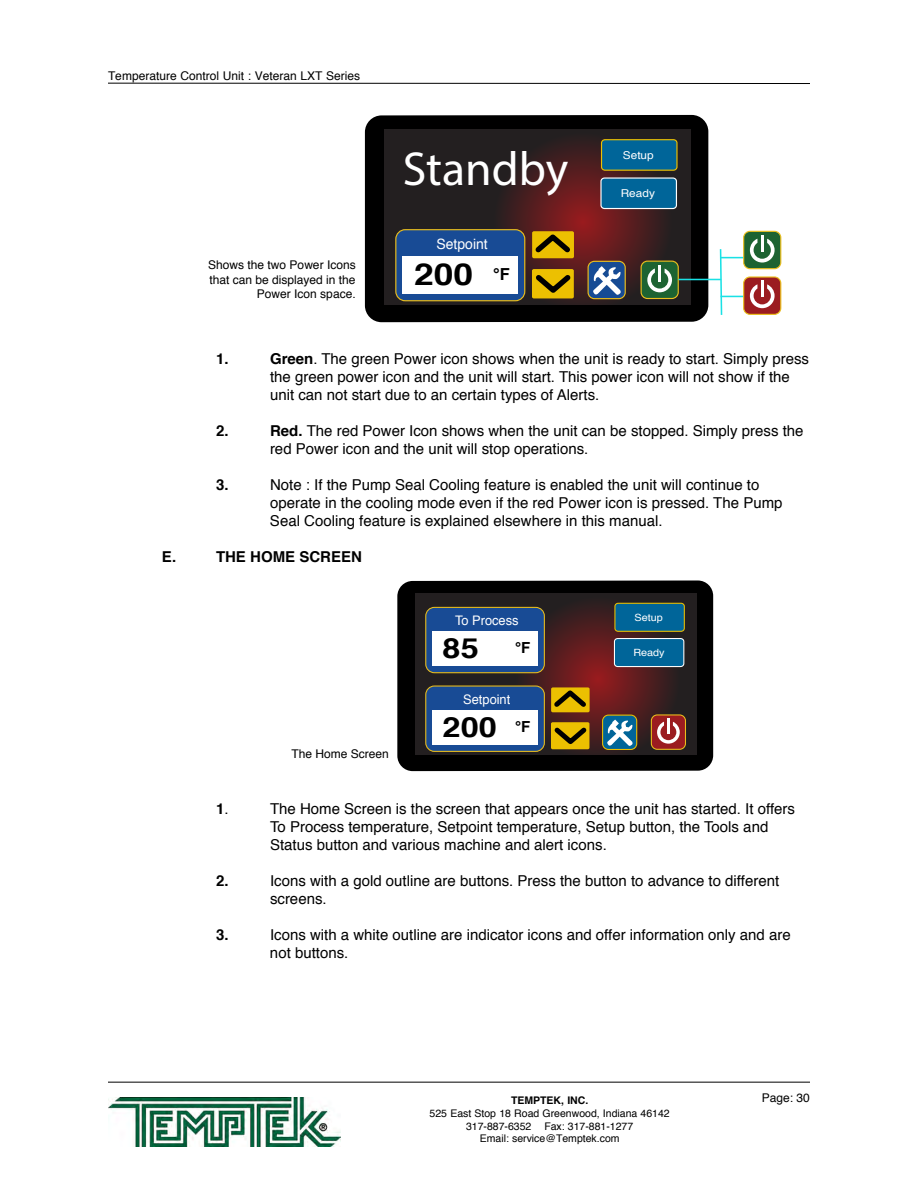
<style>
.page{position:relative;width:918px;height:1188px;background:#fff}
.page>*{position:absolute;margin:0;border:0;box-sizing:border-box;transform-origin:0 0}
.t1{font:47.85px "Myriad Pro";color:#fff}
.t2{font:700 30.15px "Helvetica";color:#000;scale:1.17 1}
.t3{font:700 27.75px "Helvetica";color:#000;scale:1.17 1}
.t4{font:700 15.3px "Helvetica";color:#000}
.t5{font:15px/18px "Helvetica";color:#000}
.t6{font:700 15px "Helvetica";color:#000}
.t7{font:14.25px "Helvetica";color:#fff}
.t8{font:13.2px "Helvetica";color:#fff}
.t9{font:12px/14.4px "Helvetica";color:#000;text-align:right}
.t10{font:10.8px "Helvetica";color:#fff;scale:1.09 1}
.t11{font:10.5px/12.6px "Helvetica";color:#000;text-align:center}
.t12{font:700 10.5px "Helvetica";color:#000}
.t13{font:9.9px "Helvetica";color:#fff;scale:1.09 1}
.s1{font-weight:700}
.s2{font-weight:400}
</style>
<div class="page">
<hr style="left:108px;top:83px;width:702px;height:1px;background:#000">
<hr style="left:108px;top:1082px;width:702px;height:1px;background:#000">
<img style="left:108px;top:1098px;width:232px;height:48px">
<svg style="left:365px;top:115px;width:343px;height:207px;background:#060606"></svg>
<svg style="left:384px;top:130px;width:306px;height:174px;background:#381f1f"></svg>
<div style="left:641px;top:261px;width:37px;height:37px;background:#1d6332;border-radius:6px"></div>
<div style="left:641px;top:261px;width:38px;height:38px;border:1px solid #eabe1d;border-radius:6px"></div>
<hr style="left:658px;top:265px;width:3px;height:17px;background:#fff">
<svg style="left:647px;top:268px;width:25px;height:24px"></svg>
<div style="left:396px;top:230px;width:129px;height:71px;background:#184b95;border-radius:9px"></div>
<div style="left:395px;top:229px;width:130px;height:72px;border:1px solid #eabe1d;border-radius:9px"></div>
<div style="left:403px;top:256px;width:115px;height:38px;background:#fff"></div>
<div style="left:588px;top:261px;width:37px;height:38px;background:#164b94;border-radius:6px"></div>
<div style="left:588px;top:261px;width:38px;height:38px;border:1px solid #eabe1d;border-radius:6px"></div>
<svg style="left:593px;top:266px;width:28px;height:29px"></svg>
<div style="left:532px;top:231px;width:42px;height:27px;background:#ecc001;border-radius:2px"></div>
<svg style="left:531px;top:230px;width:44px;height:27px"></svg>
<div style="left:532px;top:269px;width:42px;height:29px;background:#ecc001;border-radius:2px"></div>
<svg style="left:531px;top:270px;width:44px;height:27px"></svg>
<div style="left:602px;top:140px;width:75px;height:30px;background:#006599;border-radius:3px"></div>
<div style="left:601px;top:139px;width:77px;height:32px;border:1px solid #ecc001;border-radius:3px"></div>
<div style="left:601px;top:178px;width:75px;height:31px;background:#006599;border-radius:3px"></div>
<div style="left:600px;top:177px;width:77px;height:32px;border:1px solid #fff;border-radius:3px"></div>
<svg style="left:719px;top:249px;width:4px;height:66px"></svg>
<hr style="left:679px;top:279px;width:42px;height:1px;background:#1ae1e5">
<hr style="left:721px;top:257px;width:37px;height:1px;background:#1ae1e5">
<hr style="left:721px;top:296px;width:37px;height:1px;background:#1ae1e5">
<div style="left:744px;top:231px;width:37px;height:38px;background:#1d6332;border-radius:6px"></div>
<div style="left:743px;top:231px;width:38px;height:38px;border:1px solid #eabe1d;border-radius:6px"></div>
<hr style="left:761px;top:235px;width:3px;height:17px;background:#fff">
<svg style="left:750px;top:239px;width:25px;height:24px"></svg>
<div style="left:744px;top:277px;width:37px;height:37px;background:#9b1c20;border-radius:6px"></div>
<div style="left:743px;top:276px;width:38px;height:39px;border:1px solid #eabe1d;border-radius:6px"></div>
<hr style="left:761px;top:281px;width:3px;height:16px;background:#fff">
<svg style="left:750px;top:284px;width:25px;height:24px"></svg>
<svg style="left:397px;top:580px;width:316px;height:191px;background:#090909"></svg>
<svg style="left:415px;top:594px;width:282px;height:161px;background:#401f1f"></svg>
<div style="left:651px;top:715px;width:34px;height:34px;background:#9b1c20;border-radius:6px"></div>
<div style="left:651px;top:714px;width:35px;height:36px;border:1px solid #eabe1d;border-radius:6px"></div>
<hr style="left:667px;top:718px;width:3px;height:16px;background:#fff">
<svg style="left:657px;top:722px;width:23px;height:22px"></svg>
<div style="left:426px;top:686px;width:118px;height:65px;background:#184b95;border-radius:9px"></div>
<div style="left:425px;top:686px;width:120px;height:66px;border:1px solid #eabe1d;border-radius:9px"></div>
<div style="left:432px;top:710px;width:106px;height:35px;background:#fff"></div>
<div style="left:426px;top:607px;width:118px;height:66px;background:#184b95;border-radius:9px"></div>
<div style="left:425px;top:607px;width:120px;height:66px;border:1px solid #eabe1d;border-radius:9px"></div>
<div style="left:432px;top:632px;width:106px;height:34px;background:#fff"></div>
<div style="left:603px;top:715px;width:34px;height:34px;background:#006599;border-radius:6px"></div>
<div style="left:602px;top:715px;width:35px;height:35px;border:1px solid #ecc001;border-radius:6px"></div>
<svg style="left:607px;top:720px;width:26px;height:26px"></svg>
<div style="left:551px;top:687px;width:39px;height:25px;background:#ecc001;border-radius:2px"></div>
<svg style="left:550px;top:686px;width:41px;height:25px"></svg>
<svg style="left:551px;top:722px;width:38px;height:27px"></svg>
<svg style="left:550px;top:723px;width:41px;height:25px"></svg>
<div style="left:615px;top:603px;width:69px;height:28px;background:#006599;border-radius:3px"></div>
<div style="left:614px;top:603px;width:71px;height:29px;border:1px solid #ecc001;border-radius:3px"></div>
<div style="left:614px;top:639px;width:70px;height:28px;background:#006599;border-radius:3px"></div>
<div style="left:614px;top:638px;width:70px;height:29px;border:1px solid #fff;border-radius:3px"></div>
<p class="t9" style="left:108px;top:69px;width:254px">Temperature Control Unit : Veteran LXT Series</p>
<p class="t9" style="left:208px;top:258px;width:149px">Shows the two Power Icons that can be displayed in the<br>Power Icon space.</p>
<h1 class="t1" style="left:403px;top:139px;width:167px">Standby</h1>
<p class="t7" style="left:437px;top:233px;width:53px">Setpoint</p>
<h2 class="t2" style="left:414px;top:250px;width:83px">200 <sup>°F</sup></h2>
<p class="t10" style="left:623px;top:147px;width:30px">Setup</p>
<p class="t10" style="left:621px;top:185px;width:33px">Ready</p>
<p class="t6" style="left:216px;top:347px;width:14px">1.</p>
<p class="t5" style="left:270px;top:350px;width:541px"><span class="s1">Green</span>. The green Power icon shows when the unit is ready to start. Simply press the green power icon and the unit will start. This power icon will not show if the unit can not start due to an certain types of Alerts.</p>
<p class="t6" style="left:216px;top:419px;width:14px">2.</p>
<p class="t5" style="left:270px;top:422px;width:535px"><span class="s1">Red.</span> The red Power Icon shows when the unit can be stopped. Simply press the red Power icon and the unit will stop operations.</p>
<p class="t6" style="left:216px;top:473px;width:14px">3.</p>
<p class="t5" style="left:270px;top:476px;width:514px">Note : If the Pump Seal Cooling feature is enabled the unit will continue to operate in the cooling mode even if the red Power icon is pressed. The Pump<br>Seal Cooling feature is explained elsewhere in this manual.</p>
<p class="t6" style="left:162px;top:545px;width:16px">E.</p>
<p class="t6" style="left:216px;top:545px;width:147px">THE HOME SCREEN</p>
<p class="t9" style="left:292px;top:747px;width:99px">The Home Screen</p>
<p class="t8" style="left:455px;top:610px;width:65px">To Process</p>
<h3 class="t3" style="left:443px;top:626px;width:32px">85</h3>
<p class="t4" style="left:515px;top:635px;width:17px">°F</p>
<p class="t8" style="left:463px;top:689px;width:49px">Setpoint</p>
<h3 class="t3" style="left:443px;top:705px;width:77px">200 <sup>°F</sup></h3>
<p class="t13" style="left:635px;top:610px;width:28px">Setup</p>
<p class="t13" style="left:633px;top:645px;width:30px">Ready</p>
<p class="t6" style="left:216px;top:797px;width:14px">1<span class="s2">.</span></p>
<p class="t5" style="left:270px;top:800px;width:527px">The Home Screen is the screen that appears once the unit has started. It offers<br>To Process temperature, Setpoint temperature, Setup button, the Tools and<br>Status button and various machine and alert icons.</p>
<p class="t6" style="left:216px;top:869px;width:14px">2.</p>
<p class="t5" style="left:270px;top:872px;width:511px">Icons with a gold outline are buttons. Press the button to advance to different screens.</p>
<p class="t6" style="left:216px;top:923px;width:14px">3.</p>
<p class="t5" style="left:270px;top:926px;width:522px">Icons with a white outline are indicator icons and offer information only and are not buttons.</p>
<p class="t12" style="left:511px;top:1092px;width:79px">TEMPTEK, INC.</p>
<p class="t9" style="left:762px;top:1091px;width:50px">Page: 30</p>
<p class="t11" style="left:430px;top:1107px;width:242px">525 East Stop 18 Road Greenwood, Indiana 46142<br>317-887-6352 Fax: 317-881-1277<br>Email: service@Temptek.com</p>
</div>
